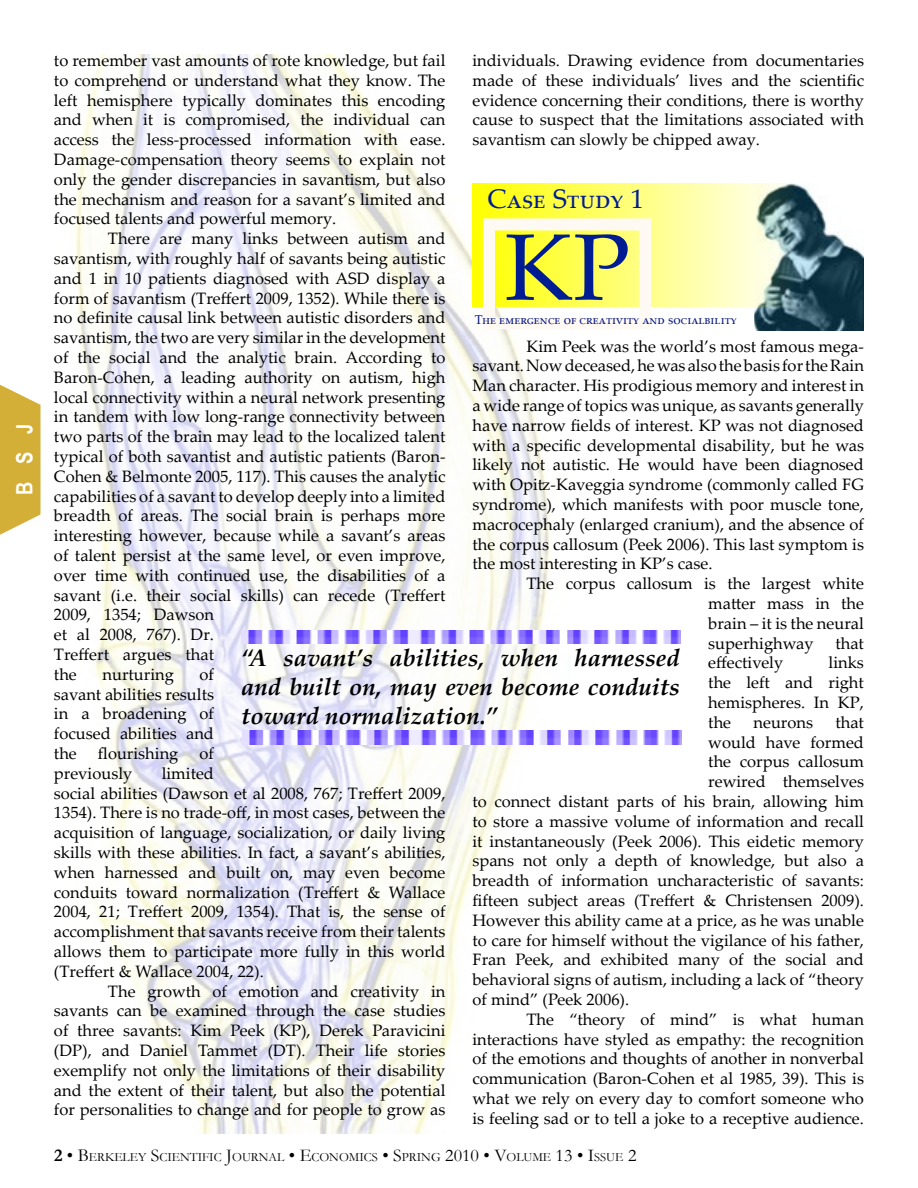
<style>
.page{position:relative;width:918px;height:1188px;background:#fff}
.page>*{position:absolute;margin:0;border:0;box-sizing:border-box;transform-origin:0 0}
.t1{font:94.5px "Palatino Linotype";color:#001c92}
.t2{font:27px "Palatino Linotype";color:#001c92}
.t3{font:italic 700 24px/28.8px "Palatino Linotype";color:#000;text-align:justify}
.t4{font:700 22.5px "Arial Narrow";color:#fffffe}
.t5{font:16.5px/19.8px "Palatino Linotype";color:#000;text-align:justify}
.t6{font:12.75px "Palatino Linotype";color:#00127d}
.t7{font:12.6px "Garamond";color:#000}
.s1{font-weight:700;font-size:18px}
.s2{font-size:18px}
</style>
<div class="page">
<svg style="left:0;top:384px;width:40px;height:151px"></svg>
<img style="left:75px;top:54px;width:496px;height:1080px">
<img style="left:754px;top:183px;width:110px;height:147px">
<svg style="left:472px;top:183px;width:323px;height:124px"></svg>
<div style="left:483px;top:218px;width:168px;height:111px;border:12px solid #fff9f4"></div>
<img style="left:242px;top:630px;width:439px;height:14px">
<img style="left:243px;top:730px;width:438px;height:14px">
<h3 class="t4" style="left:8px;top:495px;width:73px;rotate:-90deg">BSJ</h3>
<p class="t5" style="left:54px;top:50px;width:393px">to remember vast amounts of rote knowledge, but fail to comprehend or understand what they know. The left hemisphere typically dominates this encoding and when it is compromised, the individual can access the less-processed information with ease.<br>Damage-compensation theory seems to explain not only the gender discrepancies in savantism, but also the mechanism and reason for a savant’s limited and focused talents and powerful memory.</p>
<p class="t5" style="left:54px;top:228px;width:393px;text-align:left;text-indent:54px">There are many links between autism and savantism, with roughly half of savants being autistic and 1 in 10 patients diagnosed with ASD display a form of savantism (Treffert 2009, 1352). While there is no definite causal link between autistic disorders and savantism, the two are very similar in the development of the social and the analytic brain. According to Baron-Cohen, a leading authority on autism, high local connectivity within a neural network presenting in tandem with low long-range connectivity between two parts of the brain may lead to the localized talent typical of both savantist and autistic patients (Baron-Cohen &amp; Belmonte 2005, 117). This causes the analytic capabilities of a savant to develop deeply into a limited breadth of areas. The social brain is perhaps more interesting however, because while a savant’s areas of talent persist at the same level, or even improve, over time with continued use, the disabilities of a savant (i.e. their social skills) can recede (Treffert 2009, 1354; Dawson<br>et al 2008, 767). Dr.<br>Treffert argues that<br>the</p>
<p class="t5" style="left:472px;top:50px;width:393px">individuals. Drawing evidence from documentaries made of these individuals’ lives and the scientific evidence concerning their conditions, there is worthy cause to suspect that the limitations associated with savantism can slowly be chipped away.</p>
<h2 class="t2" style="left:488px;top:180px;width:158px">Case Study 1</h2>
<h1 class="t1" style="left:504px;top:200px;width:127px">KP</h1>
<p class="t6" style="left:475px;top:311px;width:263px">The emergence of creativity and socialbility</p>
<p class="t5" style="left:472px;top:335px;width:393px;text-indent:54px">Kim Peek was the world’s most famous mega&shy;savant. Now deceased, he was also the basis for the Rain Man character. His prodigious memory and interest in a wide range of topics was unique, as savants generally have narrow fields of interest. KP was not diagnosed with a specific developmental disability, but he was likely not autistic. He would have been diagnosed with Opitz-Kaveggia syndrome (commonly called FG syndrome), which manifests with poor muscle tone, macrocephaly (enlarged cranium), and the absence of the corpus callosum (Peek 2006). This last symptom is the most interesting in KP’s case.</p>
<p class="t5" style="left:708px;top:573px;width:157px;text-indent:-182px">The corpus callosum is the largest white matter mass in the brain – it is the neural superhighway</p>
<p class="t5" style="left:835px;top:632px;width:30px">that</p>
<h3 class="t3" style="left:241px;top:643px;width:440px">“A savant’s abilities, when harnessed and built on, may even become conduits toward normalization.”</h3>
<p class="t5" style="left:708px;top:652px;width:76px">effectively</p>
<p class="t5" style="left:708px;top:652px;width:157px;text-indent:120px">links the left and right hemispheres. In KP, the</p>
<p class="t5" style="left:54px;top:664px;width:162px;text-indent:146px">of savant abilities results in a broadening of focused abilities and the</p>
<p class="t5" style="left:102px;top:664px;width:73px">nurturing</p>
<p class="t5" style="left:753px;top:712px;width:61px">neurons</p>
<p class="t5" style="left:835px;top:712px;width:30px">that</p>
<p class="t5" style="left:708px;top:731px;width:157px">would have formed</p>
<p class="t5" style="left:708px;top:751px;width:157px">the corpus callosum</p>
<p class="t5" style="left:708px;top:771px;width:157px">rewired themselves</p>
<p class="t5" style="left:472px;top:791px;width:393px">to connect distant parts of his brain, allowing him</p>
<p class="t5" style="left:472px;top:811px;width:393px">to store a massive volume of information and recall</p>
<p class="t5" style="left:472px;top:830px;width:393px">it instantaneously (Peek 2006). This eidetic memory</p>
<p class="t5" style="left:472px;top:850px;width:393px">spans not only a depth of knowledge, but also a</p>
<p class="t5" style="left:472px;top:870px;width:393px">breadth of information uncharacteristic of savants:</p>
<p class="t5" style="left:472px;top:890px;width:393px">fifteen subject areas (Treffert &amp; Christensen 2009).</p>
<p class="t5" style="left:472px;top:910px;width:393px">However this ability came at a price, as he was unable</p>
<p class="t5" style="left:472px;top:929px;width:393px">to care for himself without the vigilance of his father,</p>
<p class="t5" style="left:472px;top:949px;width:393px">Fran Peek, and exhibited many of the social and</p>
<p class="t5" style="left:472px;top:969px;width:393px">behavioral signs of autism, including a lack of “theory</p>
<p class="t5" style="left:472px;top:989px;width:158px">of mind” (Peek 2006).</p>
<p class="t5" style="left:527px;top:1009px;width:339px">The “theory of mind” is what human</p>
<p class="t5" style="left:472px;top:1028px;width:393px">interactions have styled as empathy: the recognition</p>
<p class="t5" style="left:472px;top:1048px;width:393px">of the emotions and thoughts of another in nonverbal</p>
<p class="t5" style="left:472px;top:1068px;width:393px">communication (Baron-Cohen et al 1985, 39). This is</p>
<p class="t5" style="left:472px;top:1088px;width:393px">what we rely on every day to comfort someone who</p>
<p class="t5" style="left:472px;top:1108px;width:393px">is feeling sad or to tell a joke to a receptive audience.</p>
<p class="t5" style="left:98px;top:743px;width:82px">flourishing</p>
<p class="t5" style="left:200px;top:743px;width:16px">of</p>
<p class="t5" style="left:54px;top:763px;width:80px">previously</p>
<p class="t5" style="left:54px;top:763px;width:393px;text-align:left;text-indent:108px">limited<br>social abilities (Dawson et al 2008, 767; Treffert 2009, 1354). There is no trade-off, in most cases, between the acquisition of language, socialization, or daily living skills with these abilities. In fact, a savant’s abilities, when harnessed and built on, may even become conduits toward normalization (Treffert &amp; Wallace 2004, 21; Treffert 2009, 1354). That is, the sense of accomplishment that savants receive from their talents allows them to participate more fully in this world (Treffert &amp; Wallace 2004, 22).</p>
<p class="t5" style="left:54px;top:981px;width:393px;text-indent:54px">The growth of emotion and creativity in savants can be examined through the case studies of three savants: Kim Peek (KP), Derek Paravicini (DP), and Daniel Tammet (DT). Their life stories exemplify not only the limitations of their disability and the extent of their talent, but also the potential for personalities to change and for people to grow as</p>
<p class="t7" style="left:54px;top:1149px;width:584px"><span class="s1">2</span> <span class="s2">• B</span>ERKELEY <span class="s2">S</span>CIENTIFIC <span class="s2">J</span>OURNAL <span class="s2">• E</span>CONOMICS <span class="s2">• S</span>PRING <span class="s2">2010 • V</span>OLUME <span class="s2">13 • I</span>SSUE <span class="s2">2</span></p>
</div>
